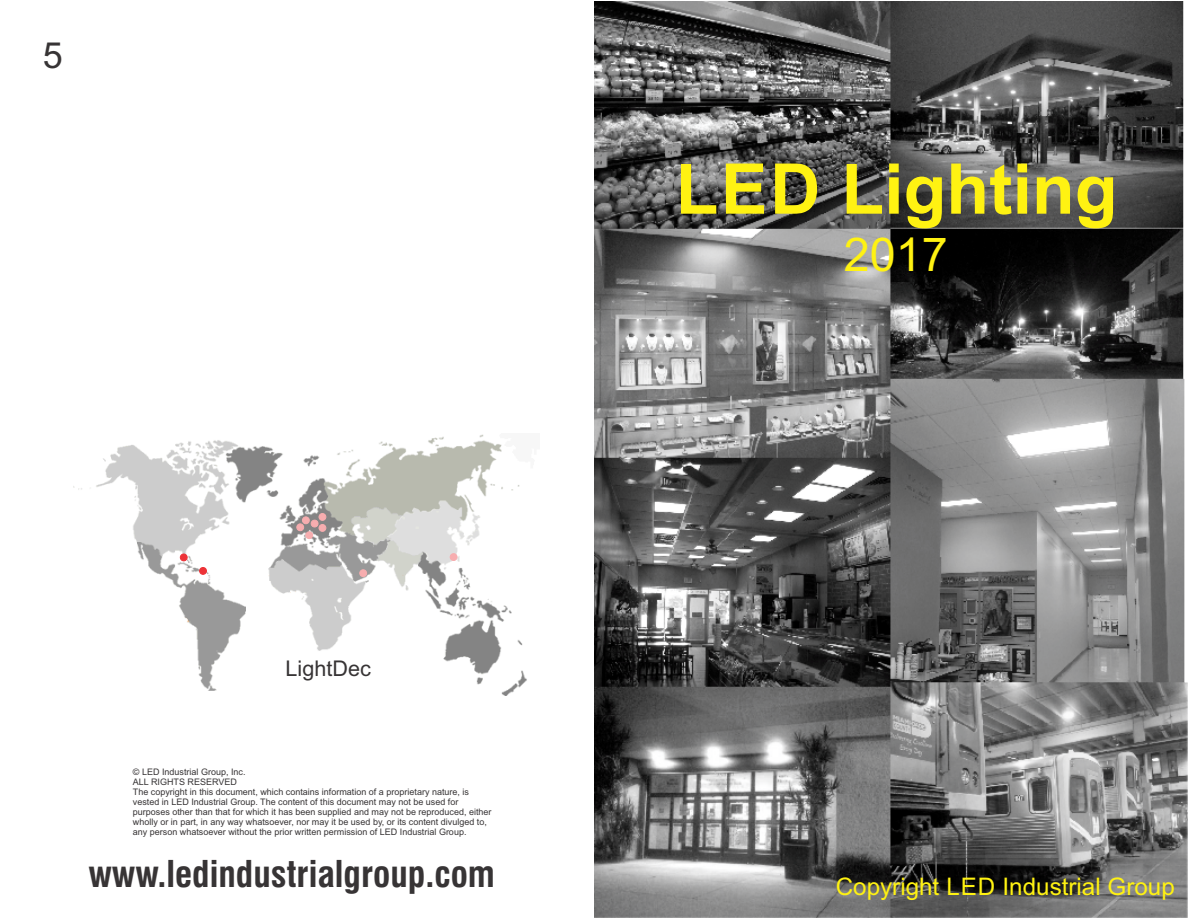
<style>
.page{position:relative;width:1188px;height:918px;background:#fff}
.page>*{position:absolute;margin:0;border:0;box-sizing:border-box;transform-origin:0 0}
.t1{font:700 70.05px "Arial";color:#fff212}
.t2{font:46.65px "Arial";color:#fff212}
.t3{font:700 condensed 36px "Swiss 721 BT";color:#373435}
.t4{font:36px "Arial";color:#373435}
.t5{font:24.15px "Arial";color:#fff212}
.t6{font:21.6px "Arial";color:#373435}
.t7{font:9px/10.1px "Arial";color:#373435}
</style>
<div class="page">
<img style="left:595px;top:2px;width:593px;height:916px">
<img style="left:74px;top:434px;width:453px;height:262px">
<div style="left:311px;top:520px;width:7px;height:7px;background:#f7adaf;border:1px solid #f7adaf;border-radius:50%"></div>
<div style="left:306px;top:532px;width:7px;height:7px;background:#f7adaf;border:1px solid #f7adaf;border-radius:50%"></div>
<div style="left:319px;top:524px;width:7px;height:8px;background:#f7adaf;border:1px solid #f7adaf;border-radius:50%"></div>
<div style="left:199px;top:567px;width:8px;height:8px;background:#ed3237;border:1px solid #ed3237;border-radius:50%"></div>
<div style="left:180px;top:554px;width:7px;height:7px;background:#ed3237;border:1px solid #ed3237;border-radius:50%"></div>
<div style="left:319px;top:513px;width:7px;height:8px;background:#f7adaf;border:1px solid #f7adaf;border-radius:50%"></div>
<div style="left:297px;top:524px;width:7px;height:7px;background:#f7adaf;border:1px solid #f7adaf;border-radius:50%"></div>
<div style="left:360px;top:570px;width:7px;height:7px;background:#f7adaf;border:1px solid #f7adaf;border-radius:50%"></div>
<div style="left:302px;top:517px;width:7px;height:7px;background:#f7adaf;border:1px solid #f7adaf;border-radius:50%"></div>
<div style="left:450px;top:553px;width:7px;height:8px;background:#f7adaf;border:1px solid #f7adaf;border-radius:50%"></div>
<h3 class="t4" style="left:43px;top:42px;width:22px">5</h3>
<h3 class="t6" style="left:286px;top:660px;width:87px">LightDec</h3>
<p class="t7" style="left:133px;top:767px;width:360px">© LED Industrial Group, Inc.<br>ALL RIGHTS RESERVED<br>The copyright in this document, which contains information of a proprietary nature, is vested in LED Industrial Group. The content of this document may not be used for purposes other than that for which it has been supplied and may not be reproduced, either wholly or in part, in any way whatsoever, nor may it be used by, or its content divulged to, any person whatsoever without the prior written permission of LED Industrial Group.</p>
<h3 class="t3" style="left:88px;top:860px;width:408px">www.ledindustrialgroup.com</h3>
<h1 class="t1" style="left:676px;top:163px;width:443px">LED Lighting</h1>
<h2 class="t2" style="left:844px;top:237px;width:105px">2017</h2>
<h3 class="t5" style="left:836px;top:877px;width:341px">Copyright LED Industrial Group</h3>
</div>
